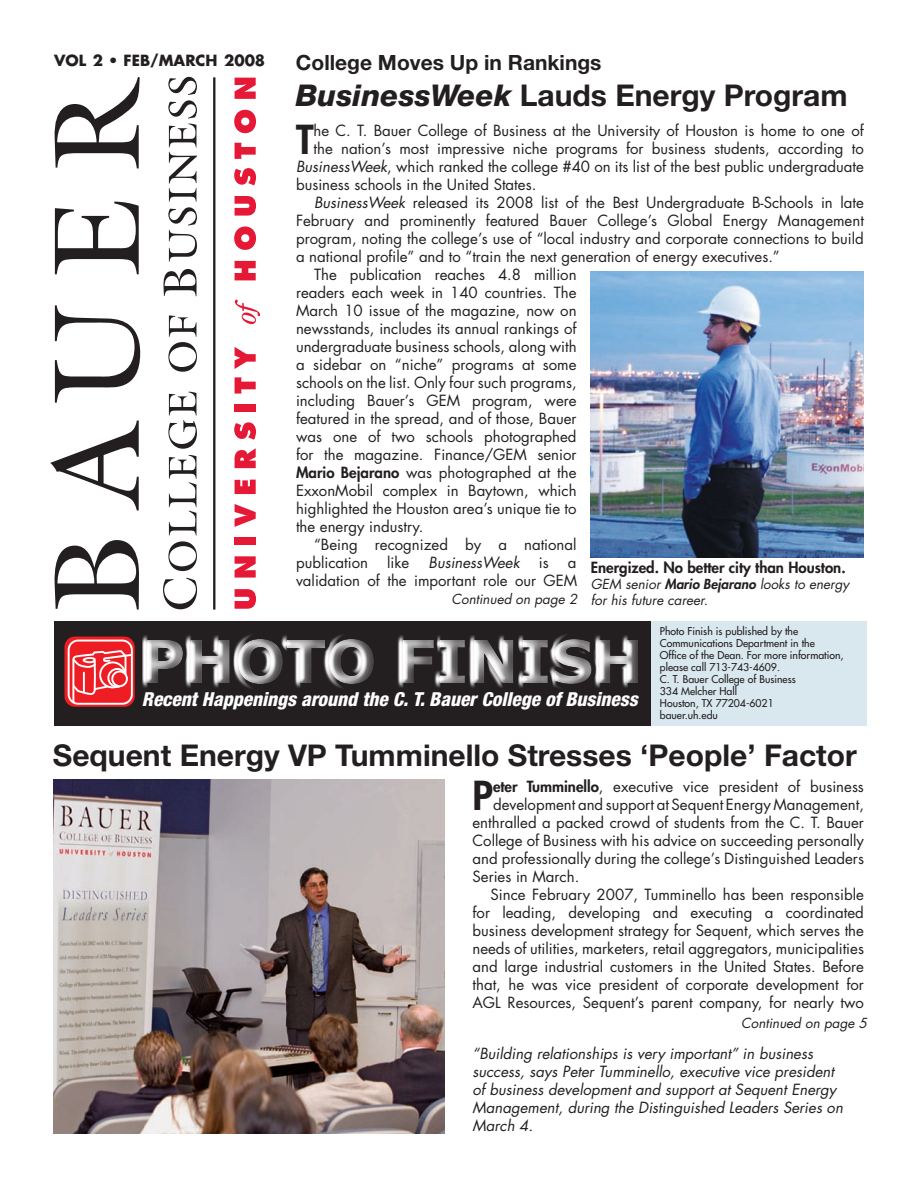
<style>
.page{position:relative;width:918px;height:1188px;background:#fff}
.page>*{position:absolute;margin:0;border:0;box-sizing:border-box;transform-origin:0 0}
.t1{font:700 59.55px "Verdana";color:#fff}
.t2{font:800 38.85px "Futura";color:#231f20}
.t3{font:700 30px "Helvetica Neue";color:#231f20}
.t4{font:700 21px "Helvetica Neue";color:#231f20}
.t5{font:italic 800 condensed 19.35px "Helvetica Neue";color:#fff}
.t6{font:15px/18px "Futura";color:#231f20;text-align:right}
.t7{font:italic 15px/18px "Futura";color:#231f20}
.t8{font:800 15px "Futura";color:#231f20}
.t9{font:700 15px "Futura";color:#231f20}
.t10{font:italic 13.5px/16.2px "Futura";color:#231f20}
.t11{font:10.5px/12px "Futura";color:#231f20}
.s1{font-weight:800;font-style:italic}
.s2{font-style:italic}
.s3{font-weight:800}
</style>
<div class="page">
<svg style="left:54px;top:540px;width:85px;height:70px"></svg>
<svg style="left:50px;top:421px;width:89px;height:89px"></svg>
<svg style="left:55px;top:305px;width:85px;height:98px"></svg>
<svg style="left:55px;top:202px;width:84px;height:72px"></svg>
<svg style="left:54px;top:77px;width:86px;height:91px"></svg>
<svg style="left:163px;top:578px;width:34px;height:31px"></svg>
<svg style="left:168px;top:455px;width:29px;height:116px"></svg>
<svg style="left:168px;top:392px;width:29px;height:57px"></svg>
<svg style="left:168px;top:315px;width:29px;height:57px"></svg>
<svg style="left:163px;top:269px;width:34px;height:27px"></svg>
<svg style="left:168px;top:77px;width:29px;height:185px"></svg>
<svg style="left:235px;top:589px;width:21px;height:20px"></svg>
<svg style="left:235px;top:556px;width:21px;height:22px"></svg>
<div style="left:235px;top:537px;width:21px;height:8px;background:#e51836"></div>
<svg style="left:235px;top:504px;width:21px;height:23px"></svg>
<svg style="left:235px;top:480px;width:21px;height:14px"></svg>
<svg style="left:235px;top:448px;width:21px;height:20px"></svg>
<svg style="left:234px;top:422px;width:22px;height:18px"></svg>
<div style="left:235px;top:404px;width:21px;height:8px;background:#e51836"></div>
<svg style="left:235px;top:377px;width:21px;height:17px"></svg>
<svg style="left:235px;top:347px;width:21px;height:22px"></svg>
<svg style="left:235px;top:300px;width:25px;height:24px"></svg>
<svg style="left:235px;top:261px;width:21px;height:19px"></svg>
<svg style="left:234px;top:227px;width:22px;height:23px"></svg>
<svg style="left:235px;top:196px;width:21px;height:20px"></svg>
<svg style="left:234px;top:168px;width:22px;height:17px"></svg>
<svg style="left:235px;top:143px;width:21px;height:16px"></svg>
<svg style="left:234px;top:110px;width:22px;height:23px"></svg>
<svg style="left:235px;top:78px;width:21px;height:21px"></svg>
<hr style="left:213px;top:77px;width:2px;height:533px;background:#231f20">
<div style="left:54px;top:621px;width:598px;height:104px;background:#231f20"></div>
<svg style="left:64px;top:637px;width:71px;height:70px"></svg>
<svg style="left:68px;top:640px;width:56px;height:65px"></svg>
<div style="left:652px;top:621px;width:215px;height:105px;background:#d9e7ee"></div>
<div style="left:124px;top:610px;width:634px;height:100px;background:#231f20;opacity:.75"></div>
<div style="left:149px;top:633px;width:494px;height:57px;background:#231f20;opacity:.5"></div>
<img style="left:590px;top:272px;width:274px;height:285px">
<img style="left:53px;top:780px;width:392px;height:354px">
<p class="t9" style="left:54px;top:50px;width:213px">VOL 2 • FEB/MARCH 2008</p>
<h3 class="t4" style="left:296px;top:50px;width:307px">College Moves Up in Rankings</h3>
<h3 class="t3" style="left:296px;top:77px;width:553px"><span class="s1">BusinessWeek</span> Lauds Energy Program</h3>
<h2 class="t2" style="left:296px;top:115px;width:19px">T</h2>
<p class="t6" style="left:314px;top:122px;width:552px">he C. T. Bauer College of Business at the University of Houston is home to one of</p>
<p class="t6" style="left:314px;top:140px;width:552px">the nation’s most impressive niche programs for business students, according to</p>
<p class="t6" style="left:296px;top:158px;width:569px"><span class="s2">BusinessWeek</span>, which ranked the college #40 on its list of the best public undergraduate</p>
<p class="t6" style="left:296px;top:176px;width:242px">business schools in the United States.</p>
<p class="t6" style="left:314px;top:194px;width:551px"><span class="s2">BusinessWeek</span> released its 2008 list of the Best Undergraduate B-Schools in late</p>
<p class="t6" style="left:296px;top:212px;width:569px">February and prominently featured Bauer College’s Global Energy Management</p>
<p class="t6" style="left:296px;top:230px;width:569px">program, noting the college’s use of “local industry and corporate connections to build</p>
<p class="t6" style="left:296px;top:248px;width:485px">a national profile” and to “train the next generation of energy executives.”</p>
<p class="t6" style="left:314px;top:266px;width:264px">The publication reaches 4.8 million</p>
<p class="t6" style="left:296px;top:284px;width:282px">readers each week in 140 countries. The</p>
<p class="t6" style="left:296px;top:302px;width:282px">March 10 issue of the magazine, now on</p>
<p class="t6" style="left:296px;top:320px;width:282px">newsstands, includes its annual rankings of</p>
<p class="t6" style="left:296px;top:338px;width:282px">undergraduate business schools, along with</p>
<p class="t6" style="left:296px;top:356px;width:282px">a sidebar on “niche” programs at some</p>
<p class="t6" style="left:296px;top:374px;width:282px">schools on the list. Only four such programs,</p>
<p class="t6" style="left:296px;top:392px;width:282px">including Bauer’s GEM program, were</p>
<p class="t6" style="left:296px;top:410px;width:282px">featured in the spread, and of those, Bauer</p>
<p class="t6" style="left:296px;top:428px;width:282px">was one of two schools photographed</p>
<p class="t6" style="left:296px;top:446px;width:282px">for the magazine. Finance/GEM senior</p>
<p class="t6" style="left:296px;top:464px;width:282px"><span class="s3">Mario Bejarano</span> was photographed at the</p>
<p class="t6" style="left:296px;top:482px;width:282px">ExxonMobil complex in Baytown, which</p>
<p class="t6" style="left:296px;top:500px;width:282px">highlighted the Houston area’s unique tie to</p>
<p class="t6" style="left:296px;top:518px;width:129px">the energy industry.</p>
<p class="t6" style="left:314px;top:536px;width:264px">“Being recognized by a national</p>
<p class="t6" style="left:296px;top:554px;width:73px">publication</p>
<p class="t6" style="left:387px;top:554px;width:24px">like</p>
<p class="t7" style="left:428px;top:554px;width:93px">BusinessWeek</p>
<p class="t6" style="left:539px;top:554px;width:11px">is</p>
<p class="t8" style="left:591px;top:558px;width:256px">Energized. No better city than Houston.</p>
<p class="t10" style="left:591px;top:576px;width:260px">GEM senior <span class="s3">Mario Bejarano</span> looks to energy for his future career.</p>
<p class="t6" style="left:296px;top:554px;width:283px">a<br>validation of the important role our GEM</p>
<p class="t10" style="left:451px;top:592px;width:127px">Continued on page 2</p>
<h1 class="t1" style="left:142px;top:623px;width:503px">PHOTO FINISH</h1>
<p class="t5" style="left:142px;top:687px;width:497px">Recent Happenings around the C. T. Bauer College of Business</p>
<p class="t11" style="left:660px;top:625px;width:185px">Photo Finish is published by the<br>Communications Department in the<br>Office of the Dean. For more information, please call 713-743-4609.<br>C. T. Bauer College of Business<br>334 Melcher Hall<br>Houston, TX 77204-6021<br>bauer.uh.edu</p>
<h3 class="t3" style="left:53px;top:737px;width:805px">Sequent Energy VP Tumminello Stresses ‘People’ Factor</h3>
<h2 class="t2" style="left:472px;top:771px;width:22px">P</h2>
<p class="t6" style="left:493px;top:778px;width:372px"><span class="s3">eter Tumminello</span>, executive vice president of business</p>
<p class="t6" style="left:493px;top:796px;width:373px">development and support at Sequent Energy Management,</p>
<p class="t6" style="left:473px;top:814px;width:393px">enthralled a packed crowd of students from the C. T. Bauer</p>
<p class="t6" style="left:473px;top:832px;width:393px">College of Business with his advice on succeeding personally</p>
<p class="t6" style="left:473px;top:850px;width:393px">and professionally during the college’s Distinguished Leaders</p>
<p class="t6" style="left:473px;top:868px;width:108px">Series in March.</p>
<p class="t6" style="left:491px;top:886px;width:375px">Since February 2007, Tumminello has been responsible</p>
<p class="t6" style="left:473px;top:904px;width:393px">for leading, developing and executing a coordinated</p>
<p class="t6" style="left:473px;top:922px;width:393px">business development strategy for Sequent, which serves the</p>
<p class="t6" style="left:473px;top:940px;width:393px">needs of utilities, marketers, retail aggregators, municipalities</p>
<p class="t6" style="left:473px;top:958px;width:393px">and large industrial customers in the United States. Before</p>
<p class="t6" style="left:473px;top:976px;width:393px">that, he was vice president of corporate development for</p>
<p class="t6" style="left:473px;top:994px;width:393px">AGL Resources, Sequent’s parent company, for nearly two</p>
<p class="t10" style="left:741px;top:1015px;width:127px">Continued on page 5</p>
<p class="t7" style="left:472px;top:1044px;width:372px">“Building relationships is very important” in business success, says Peter Tumminello, executive vice president of business development and support at Sequent Energy Management, during the Distinguished Leaders Series on March 4.</p>
</div>
